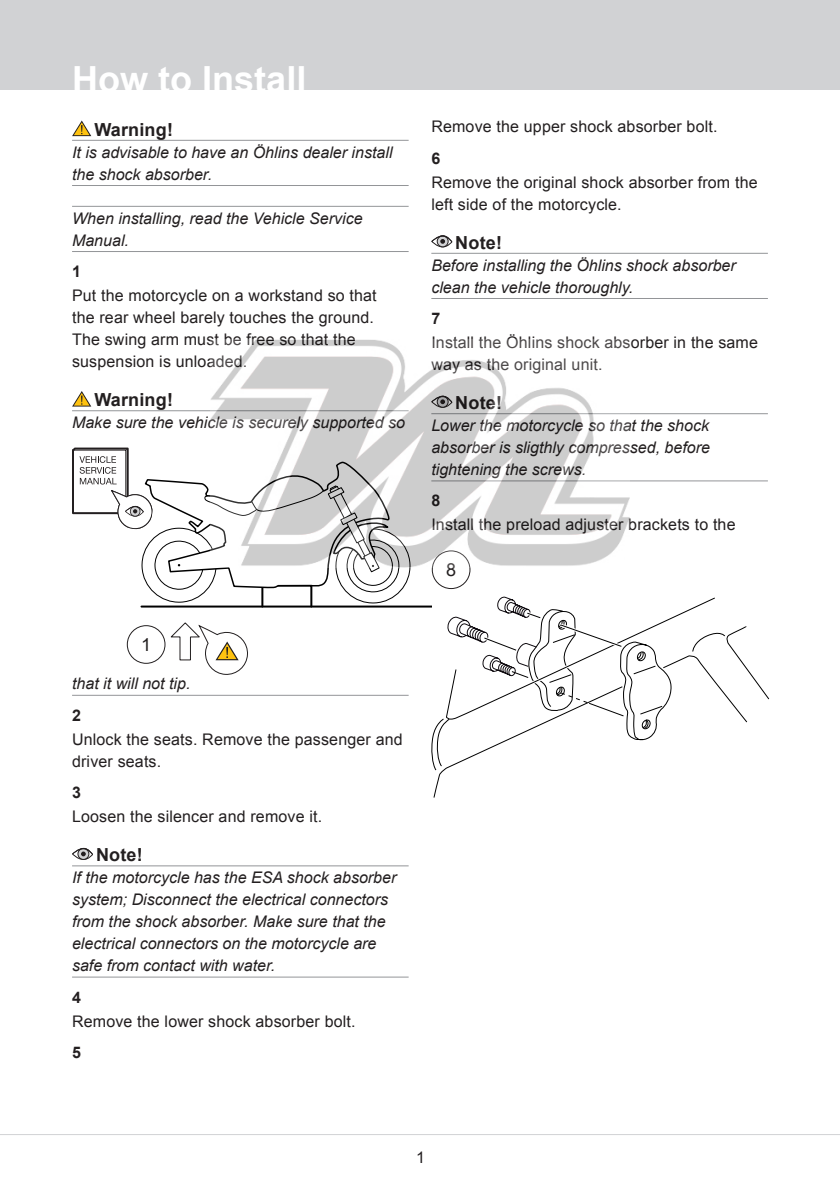
<style>
.page{position:relative;width:840px;height:1191px;background:#fff}
.page>*{position:absolute;margin:0;border:0;box-sizing:border-box;transform-origin:0 0}
.t1{font:700 36px "Arial";color:#fff}
.t2{font:700 18px "Arial";letter-spacing:.01em;color:#231f20}
.t3{font:18px "Arial";color:#231f20}
.t4{font:italic 16px/22px "Arial";color:#231f20}
.t5{font:16px/22px "Arial";letter-spacing:.01em;color:#231f20}
.t6{font:700 16px "Arial";color:#231f20}
</style>
<div class="page">
<div style="left:0;top:0;width:839px;height:90px;background:#d1d2d4"></div>
<hr style="left:0;top:1134px;width:839px;height:1px;background:#d1d2d4">
<hr style="left:72px;top:140px;width:336px;height:1px;background:#939598">
<hr style="left:72px;top:185px;width:336px;height:1px;background:#939598">
<hr style="left:72px;top:206px;width:336px;height:1px;background:#939598">
<hr style="left:72px;top:251px;width:336px;height:1px;background:#939598">
<hr style="left:72px;top:410px;width:336px;height:1px;background:#939598">
<svg style="left:72px;top:120px;width:19px;height:16px"></svg>
<svg style="left:72px;top:391px;width:19px;height:15px"></svg>
<hr style="left:72px;top:695px;width:336px;height:1px;background:#939598">
<hr style="left:72px;top:865px;width:336px;height:1px;background:#939598">
<hr style="left:72px;top:976px;width:336px;height:1px;background:#939598">
<div style="left:72px;top:848px;width:21px;height:12px;border:1px solid #231f20;border-radius:50%"></div>
<svg style="left:78px;top:848px;width:11px;height:11px"></svg>
<div style="left:77px;top:848px;width:12px;height:12px;border:1px solid #231f20;border-radius:50%"></div>
<svg style="left:72px;top:848px;width:21px;height:8px"></svg>
<div style="left:127px;top:625px;width:38px;height:39px;border:1px solid #231f20;border-radius:50%"></div>
<svg style="left:170px;top:622px;width:78px;height:53px"></svg>
<hr style="left:141px;top:605px;width:290px;height:2px;background:#000">
<svg style="left:72px;top:447px;width:339px;height:157px"></svg>
<hr style="left:431px;top:253px;width:336px;height:1px;background:#939598">
<hr style="left:431px;top:298px;width:336px;height:1px;background:#939598">
<hr style="left:431px;top:413px;width:336px;height:1px;background:#939598">
<hr style="left:431px;top:480px;width:336px;height:1px;background:#939598">
<div style="left:431px;top:235px;width:21px;height:12px;border:1px solid #231f20;border-radius:50%"></div>
<div style="left:436px;top:235px;width:12px;height:12px;border:1px solid #231f20;border-radius:50%"></div>
<svg style="left:431px;top:235px;width:21px;height:9px"></svg>
<svg style="left:431px;top:597px;width:337px;height:200px"></svg>
<svg style="left:447px;top:570px;width:224px;height:201px"></svg>
<div style="left:432px;top:551px;width:37px;height:37px;background:#fff;border-radius:50%"></div>
<div style="left:431px;top:550px;width:39px;height:39px;border:1px solid #231f20;border-radius:50%"></div>
<img style="left:210px;top:340px;width:419px;height:228px">
<h1 class="t1" style="left:72px;top:55px;width:236px">How to Install</h1>
<p class="t2" style="left:94px;top:117px;width:80px">Warning!</p>
<p class="t4" style="left:72px;top:141px;width:322px">It is advisable to have an Öhlins dealer install the shock absorber.</p>
<p class="t4" style="left:72px;top:207px;width:292px">When installing, read the Vehicle Service<br>Manual.</p>
<p class="t6" style="left:72px;top:261px;width:10px">1</p>
<p class="t5" style="left:72px;top:284px;width:306px">Put the motorcycle on a workstand so that the rear wheel barely touches the ground.<br>The swing arm must be free so that the suspension is unloaded.</p>
<p class="t2" style="left:94px;top:388px;width:80px">Warning!</p>
<p class="t4" style="left:72px;top:411px;width:334px">Make sure the vehicle is securely supported so</p>
<p class="t3" style="left:141px;top:632px;width:12px">1</p>
<p class="t4" style="left:72px;top:673px;width:120px">that it will not tip.</p>
<p class="t6" style="left:72px;top:704px;width:10px">2</p>
<p class="t5" style="left:72px;top:728px;width:332px">Unlock the seats. Remove the passenger and driver seats.</p>
<p class="t6" style="left:72px;top:782px;width:10px">3</p>
<p class="t5" style="left:72px;top:805px;width:251px">Loosen the silencer and remove it.</p>
<p class="t2" style="left:96px;top:842px;width:48px">Note!</p>
<p class="t4" style="left:72px;top:866px;width:325px">If the motorcycle has the ESA shock absorber system; Disconnect the electrical connectors from the shock absorber. Make sure that the electrical connectors on the motorcycle are safe from contact with water.</p>
<p class="t6" style="left:72px;top:986px;width:10px">4</p>
<p class="t5" style="left:72px;top:1010px;width:285px">Remove the lower shock absorber bolt.</p>
<p class="t6" style="left:72px;top:1041px;width:10px">5</p>
<p class="t5" style="left:431px;top:116px;width:287px">Remove the upper shock absorber bolt.</p>
<p class="t6" style="left:431px;top:147px;width:10px">6</p>
<p class="t5" style="left:431px;top:171px;width:327px">Remove the original shock absorber from the left side of the motorcycle.</p>
<p class="t2" style="left:455px;top:230px;width:48px">Note!</p>
<p class="t4" style="left:431px;top:254px;width:306px">Before installing the Öhlins shock absorber clean the vehicle thoroughly.</p>
<p class="t6" style="left:431px;top:308px;width:10px">7</p>
<p class="t5" style="left:431px;top:331px;width:328px">Install the Öhlins shock absorber in the same way as the original unit.</p>
<p class="t2" style="left:455px;top:390px;width:48px">Note!</p>
<p class="t4" style="left:431px;top:414px;width:280px;text-align:justify">Lower the motorcycle so that the shock absorber is sligthly compressed, before tightening the screws.</p>
<p class="t6" style="left:431px;top:490px;width:10px">8</p>
<p class="t5" style="left:431px;top:514px;width:305px">Install the preload adjuster brackets to the</p>
<p class="t3" style="left:446px;top:558px;width:12px">8</p>
<p class="t5" style="left:416px;top:1147px;width:10px">1</p>
</div>
